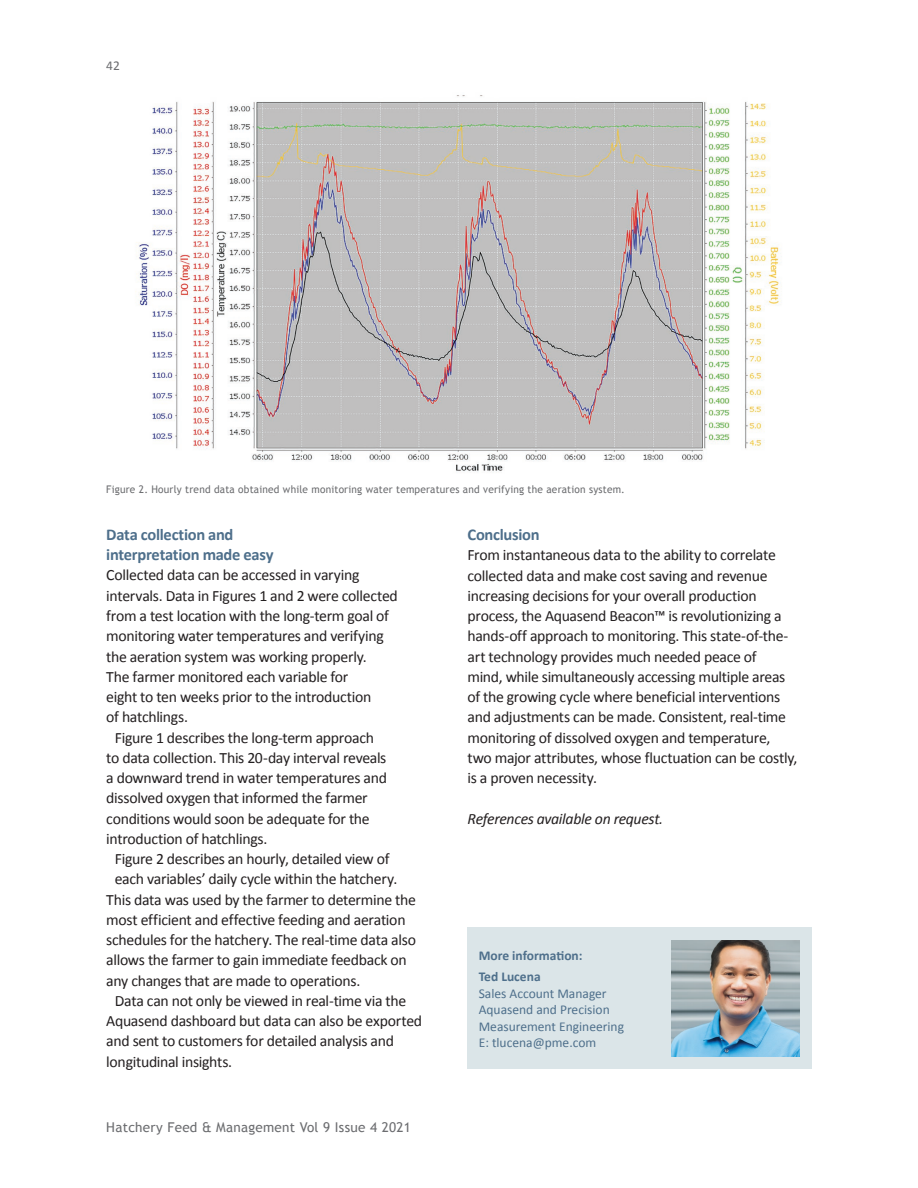
<style>
.page{position:relative;width:918px;height:1188px;background:#fff}
.page>*{position:absolute;margin:0;border:0;box-sizing:border-box;transform-origin:0 0}
.t1{font:700 16.5px/20.2px "Calibri";letter-spacing:-.015em;color:#4e6f8b}
.t2{font:15.75px/20.2px "Calibri";letter-spacing:-.02em;color:#231f20}
.t3{font:italic 15.75px "Calibri";letter-spacing:-.02em;color:#231f20}
.t4{font:13.5px/16.5px "Calibri";color:#4e6f8b}
.t5{font:13.5px "Trebuchet MS";letter-spacing:.02em;color:#6c6d70}
.t6{font:700 13.5px/20.7px "Calibri";color:#4e6f8b}
.t7{font:13.5px "Calibri";color:#6c6d70}
.t8{font:10.5px "Trebuchet MS";letter-spacing:.02em;color:#6c6d70;scale:.96 1}
</style>
<div class="page">
<img style="left:135px;top:95px;width:647px;height:377px">
<div style="left:468px;top:927px;width:344px;height:142px;background:#dbe5e8"></div>
<img style="left:672px;top:941px;width:127px;height:116px">
<p class="t7" style="left:106px;top:57px;width:15px">42</p>
<p class="t8" style="left:106px;top:483px;width:542px">Figure 2. Hourly trend data obtained while monitoring water temperatures and verifying the aeration system.</p>
<p class="t1" style="left:106px;top:524px;width:169px">Data collection and interpretation made easy</p>
<p class="t2" style="left:106px;top:564px;width:255px">Collected data can be accessed in varying</p>
<p class="t2" style="left:106px;top:585px;width:293px">intervals. Data in Figures 1 and 2 were collected</p>
<p class="t2" style="left:106px;top:605px;width:284px">from a test location with the long-term goal of</p>
<p class="t2" style="left:106px;top:625px;width:279px">monitoring water temperatures and verifying</p>
<p class="t2" style="left:106px;top:645px;width:262px">the aeration system was working properly.</p>
<p class="t2" style="left:106px;top:666px;width:244px">The farmer monitored each variable for</p>
<p class="t2" style="left:106px;top:686px;width:267px">eight to ten weeks prior to the introduction</p>
<p class="t2" style="left:106px;top:706px;width:83px">of hatchlings.</p>
<p class="t2" style="left:115px;top:726px;width:261px">Figure 1 describes the long-term approach</p>
<p class="t2" style="left:106px;top:747px;width:282px">to data collection. This 20-day interval reveals</p>
<p class="t2" style="left:106px;top:767px;width:282px">a downward trend in water temperatures and</p>
<p class="t2" style="left:106px;top:787px;width:263px">dissolved oxygen that informed the farmer</p>
<p class="t2" style="left:106px;top:807px;width:265px">conditions would soon be adequate for the</p>
<p class="t2" style="left:106px;top:828px;width:163px">introduction of hatchlings.</p>
<p class="t2" style="left:115px;top:848px;width:276px">Figure 2 describes an hourly, detailed view of</p>
<p class="t2" style="left:115px;top:868px;width:284px">each variables’ daily cycle within the hatchery.</p>
<p class="t2" style="left:106px;top:888px;width:311px">This data was used by the farmer to determine the</p>
<p class="t2" style="left:106px;top:909px;width:301px">most efficient and effective feeding and aeration</p>
<p class="t2" style="left:106px;top:929px;width:311px">schedules for the hatchery. The real-time data also</p>
<p class="t2" style="left:106px;top:949px;width:302px">allows the farmer to gain immediate feedback on</p>
<p class="t2" style="left:106px;top:969px;width:256px">any changes that are made to operations.</p>
<p class="t2" style="left:115px;top:990px;width:293px">Data can not only be viewed in real-time via the</p>
<p class="t2" style="left:106px;top:1010px;width:317px">Aquasend dashboard but data can also be exported</p>
<p class="t2" style="left:106px;top:1030px;width:289px">and sent to customers for detailed analysis and</p>
<p class="t2" style="left:106px;top:1051px;width:127px">longitudinal insights.</p>
<p class="t5" style="left:106px;top:1120px;width:306px">Hatchery Feed &amp; Management Vol 9 Issue 4 2021</p>
<p class="t1" style="left:468px;top:524px;width:74px">Conclusion</p>
<p class="t2" style="left:468px;top:544px;width:331px">From instantaneous data to the ability to correlate collected data and make cost saving and revenue increasing decisions for your overall production process, the Aquasend Beacon™ is revolutionizing a hands-off approach to monitoring. This state-of-the&shy;art technology provides much needed peace of<br>mind, while simultaneously accessing multiple areas of the growing cycle where beneficial interventions and adjustments can be made. Consistent, real-time monitoring of dissolved oxygen and temperature, two major attributes, whose fluctuation can be costly, is a proven necessity.</p>
<p class="t3" style="left:468px;top:809px;width:197px">References available on request.</p>
<p class="t6" style="left:479px;top:945px;width:105px">More information:<br>Ted Lucena</p>
<p class="t4" style="left:479px;top:984px;width:147px">Sales Account Manager<br>Aquasend and Precision<br>Measurement Engineering<br>E: tlucena@pme.com</p>
</div>
